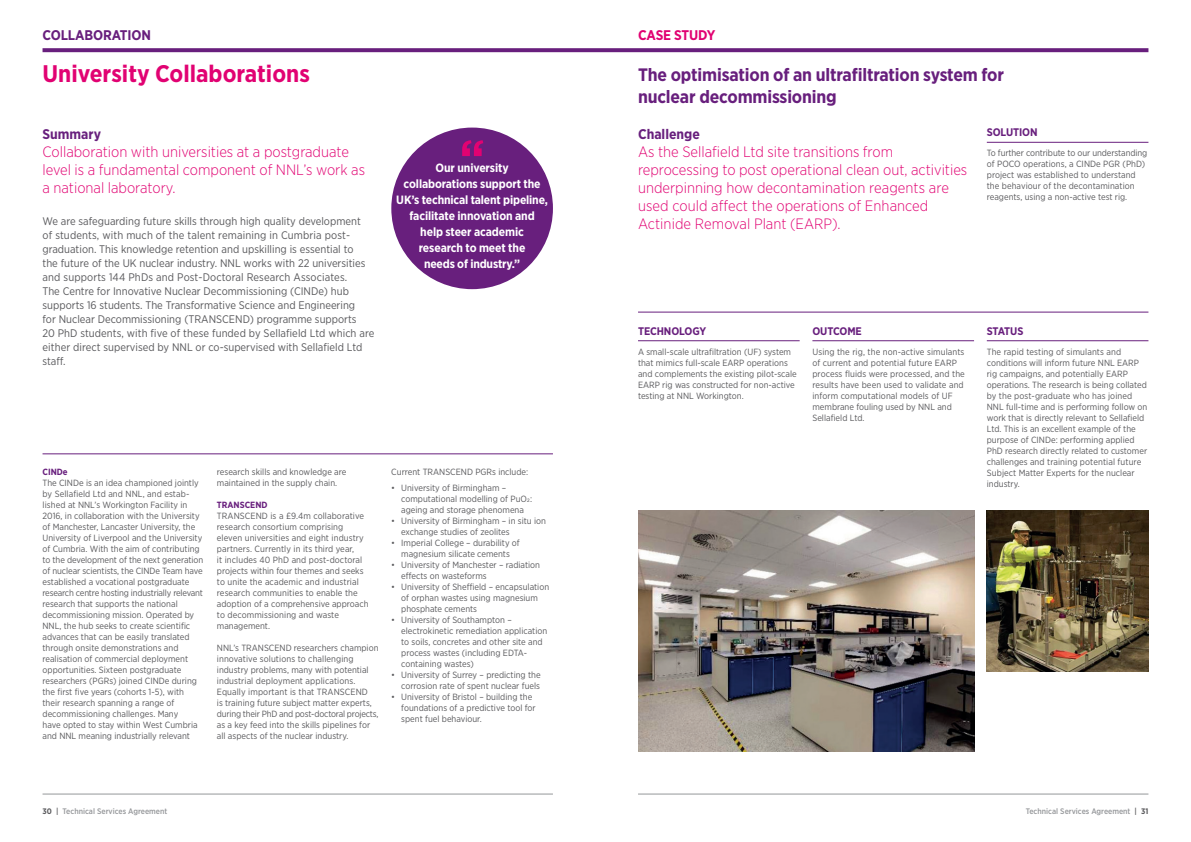
<style>
.page{position:relative;width:1191px;height:842px;background:#fff}
.page>*{position:absolute;margin:0;border:0;box-sizing:border-box;transform-origin:0 0}
.t1{font:700 50px "Gotham Narrow";color:#e10272}
.t2{font:700 24px "Gotham Narrow";color:#e10272}
.t3{font:700 18px/22px "Gotham Narrow";letter-spacing:-.01em;color:#681f7d}
.t4{font:300 15px/18px "Gotham Narrow";color:#e10272}
.t5{font:700 14px "Gotham Narrow";color:#681f7d}
.t6{font:700 14px "Gotham Narrow";letter-spacing:-.01em;color:#e10272}
.t7{font:700 12px/16px "Gotham Narrow";letter-spacing:-.01em;color:#fff;text-align:center}
.t8{font:11px/14px "Gotham Narrow";color:#5a5a5d}
.t9{font:700 11px "Gotham Narrow";letter-spacing:-.01em;color:#681f7d}
.t10{font:9px/11px "Gotham Narrow";color:#5a5a5d}
.t11{font:700 9px "Gotham Narrow";color:#681f7d}
.t12{font:500 8px "Gotham Narrow";color:#95979a}
.s1{font-weight:700;color:#5a5a5d}
.s2{color:#5a5a5d}
</style>
<div class="page">
<hr style="left:43px;top:794px;width:510px;height:1px;background:#95979a">
<hr style="left:638px;top:794px;width:510px;height:1px;background:#95979a">
<hr style="left:638px;top:340px;width:161px;height:1px;background:#681f7d">
<hr style="left:986px;top:142px;width:162px;height:1px;background:#681f7d">
<svg style="left:43px;top:48px;width:1105px;height:4px;background:#6f2983"></svg>
<hr style="left:638px;top:312px;width:510px;height:1px;background:#681f7d">
<hr style="left:43px;top:454px;width:510px;height:1px;background:#681f7d">
<div style="left:391px;top:128px;width:162px;height:161px;background:#681f7d;border-radius:50%"></div>
<hr style="left:812px;top:340px;width:162px;height:1px;background:#681f7d">
<hr style="left:986px;top:340px;width:162px;height:1px;background:#681f7d">
<img style="left:638px;top:510px;width:336px;height:241px">
<img style="left:986px;top:510px;width:162px;height:162px">
<p class="t5" style="left:43px;top:26px;width:110px">COLLABORATION</p>
<p class="t2" style="left:43px;top:58px;width:269px">University Collaborations</p>
<p class="t5" style="left:43px;top:125px;width:60px">Summary</p>
<p class="t4" style="left:43px;top:142px;width:324px">Collaboration with universities at a postgraduate level is a fundamental component of NNL’s work as a national laboratory.</p>
<p class="t8" style="left:43px;top:214px;width:333px">We are safeguarding future skills through high quality development<br>of students, with much of the talent remaining in Cumbria post&shy;graduation. This knowledge retention and upskilling is essential to<br>the future of the UK nuclear industry. NNL works with 22 universities and supports 144 PhDs and Post-Doctoral Research Associates.<br>The Centre for Innovative Nuclear Decommissioning (CINDe) hub supports 16 students. The Transformative Science and Engineering<br>for Nuclear Decommissioning (TRANSCEND) programme supports<br>20 PhD students, with five of these funded by Sellafield Ltd which are either direct supervised by NNL or co-supervised with Sellafield Ltd staff.</p>
<p class="t1" style="left:459px;top:126px;width:27px">“</p>
<p class="t7" style="left:396px;top:191px;width:153px">UK’s technical talent pipeline, facilitate innovation and<br>help steer academic<br>research to meet the<br>needs of industry.”</p>
<p class="t7" style="left:435px;top:159px;width:75px">Our university</p>
<p class="t7" style="left:403px;top:175px;width:139px">collaborations support the</p>
<p class="t11" style="left:43px;top:466px;width:27px">CINDe</p>
<p class="t10" style="left:43px;top:477px;width:162px">The CINDe is an idea championed jointly by Sellafield Ltd and NNL, and estab&shy;lished at NNL’s Workington Facility in 2016, in collaboration with the University of Manchester, Lancaster University, the University of Liverpool and the University of Cumbria. With the aim of contributing to the development of the next generation of nuclear scientists, the CINDe Team have established a vocational postgraduate research centre hosting industrially relevant research that supports the national decommissioning mission. Operated by NNL, the hub seeks to create scientific advances that can be easily translated through onsite demonstrations and realisation of commercial deployment opportunities. Sixteen postgraduate researchers (PGRs) joined CINDe during the first five years (cohorts 1-5), with their research spanning a range of decommissioning challenges. Many<br>have opted to stay within West Cumbria and NNL meaning industrially relevant</p>
<p class="t10" style="left:217px;top:466px;width:131px">research skills and knowledge are maintained in the supply chain.</p>
<p class="t11" style="left:217px;top:499px;width:52px">TRANSCEND</p>
<p class="t10" style="left:217px;top:510px;width:153px">TRANSCEND is a £9.4m collaborative research consortium comprising eleven universities and eight industry partners. Currently in its third year,<br>it includes 40 PhD and post-doctoral projects within four themes and seeks to unite the academic and industrial research communities to enable the adoption of a comprehensive approach to decommissioning and waste management.</p>
<p class="t10" style="left:217px;top:642px;width:163px">NNL’s TRANSCEND researchers champion innovative solutions to challenging industry problems, many with potential industrial deployment applications.<br>Equally important is that TRANSCEND<br>is training future subject matter experts, during their PhD and post-doctoral projects, as a key feed into the skills pipelines for all aspects of the nuclear industry.</p>
<p class="t10" style="left:391px;top:466px;width:138px">Current TRANSCEND PGRs include:</p>
<p class="t10" style="left:401px;top:482px;width:132px;text-indent:-10px">• University of Birmingham – computational modelling of PuO2: ageing and storage phenomena</p>
<p class="t10" style="left:401px;top:515px;width:146px;text-indent:-10px">• University of Birmingham – in situ ion exchange studies of zeolites</p>
<p class="t10" style="left:391px;top:537px;width:130px;text-align:center">• Imperial College – durability of magnesium silicate cements</p>
<p class="t10" style="left:401px;top:559px;width:140px;text-indent:-10px">• University of Manchester – radiation effects on wasteforms</p>
<p class="t10" style="left:401px;top:581px;width:149px;text-indent:-10px">• University of Sheffield – encapsulation of orphan wastes using magnesium phosphate cements</p>
<p class="t10" style="left:401px;top:614px;width:147px;text-indent:-10px">• University of Southampton – electrokinetic remediation application to soils, concretes and other site and process wastes (including EDTA&shy;containing wastes)</p>
<p class="t10" style="left:391px;top:669px;width:151px;text-align:right">• University of Surrey – predicting the corrosion rate of spent nuclear fuels</p>
<p class="t10" style="left:401px;top:691px;width:136px;text-indent:-10px">• University of Bristol – building the foundations of a predictive tool for spent fuel behaviour.</p>
<p class="t6" style="left:638px;top:26px;width:79px">CASE STUDY</p>
<p class="t3" style="left:638px;top:64px;width:367px">The optimisation of an ultrafiltration system for nuclear decommissioning</p>
<p class="t5" style="left:638px;top:125px;width:63px">Challenge</p>
<p class="t4" style="left:638px;top:142px;width:331px">As the Sellafield Ltd site transitions from reprocessing to post operational clean out, activities underpinning how decontamination reagents are used could affect the operations of Enhanced Actinide Removal Plant (EARP).</p>
<p class="t9" style="left:986px;top:125px;width:52px">SOLUTION</p>
<p class="t10" style="left:986px;top:148px;width:162px">To further contribute to our understanding of POCO operations, a CINDe PGR (PhD) project was established to understand the behaviour of the decontamination reagents, using a non-active test rig.</p>
<p class="t9" style="left:638px;top:324px;width:70px">TECHNOLOGY</p>
<p class="t10" style="left:638px;top:346px;width:160px">A small-scale ultrafiltration (UF) system that mimics full-scale EARP operations and complements the existing pilot-scale EARP rig was constructed for non-active testing at NNL Workington.</p>
<p class="t9" style="left:812px;top:324px;width:51px">OUTCOME</p>
<p class="t10" style="left:812px;top:346px;width:154px">Using the rig, the non-active simulants of current and potential future EARP process fluids were processed, and the results have been used to validate and inform computational models of UF membrane fouling used by NNL and Sellafield Ltd.</p>
<p class="t9" style="left:986px;top:324px;width:38px">STATUS</p>
<p class="t10" style="left:986px;top:346px;width:162px">The rapid testing of simulants and conditions will inform future NNL EARP rig campaigns, and potentially EARP operations. The research is being collated by the post-graduate who has joined NNL full-time and is performing follow on work that is directly relevant to Sellafield Ltd. This is an excellent example of the purpose of CINDe: performing applied PhD research directly related to customer challenges and training potential future Subject Matter Experts for the nuclear industry.</p>
<p class="t12" style="left:43px;top:806px;width:126px"><span class="s1">30</span> <span class="s2">|</span> Technical Services Agreement</p>
<p class="t12" style="left:1025px;top:806px;width:124px">Technical Services Agreement <span class="s2">|</span> <span class="s1">31</span></p>
</div>
